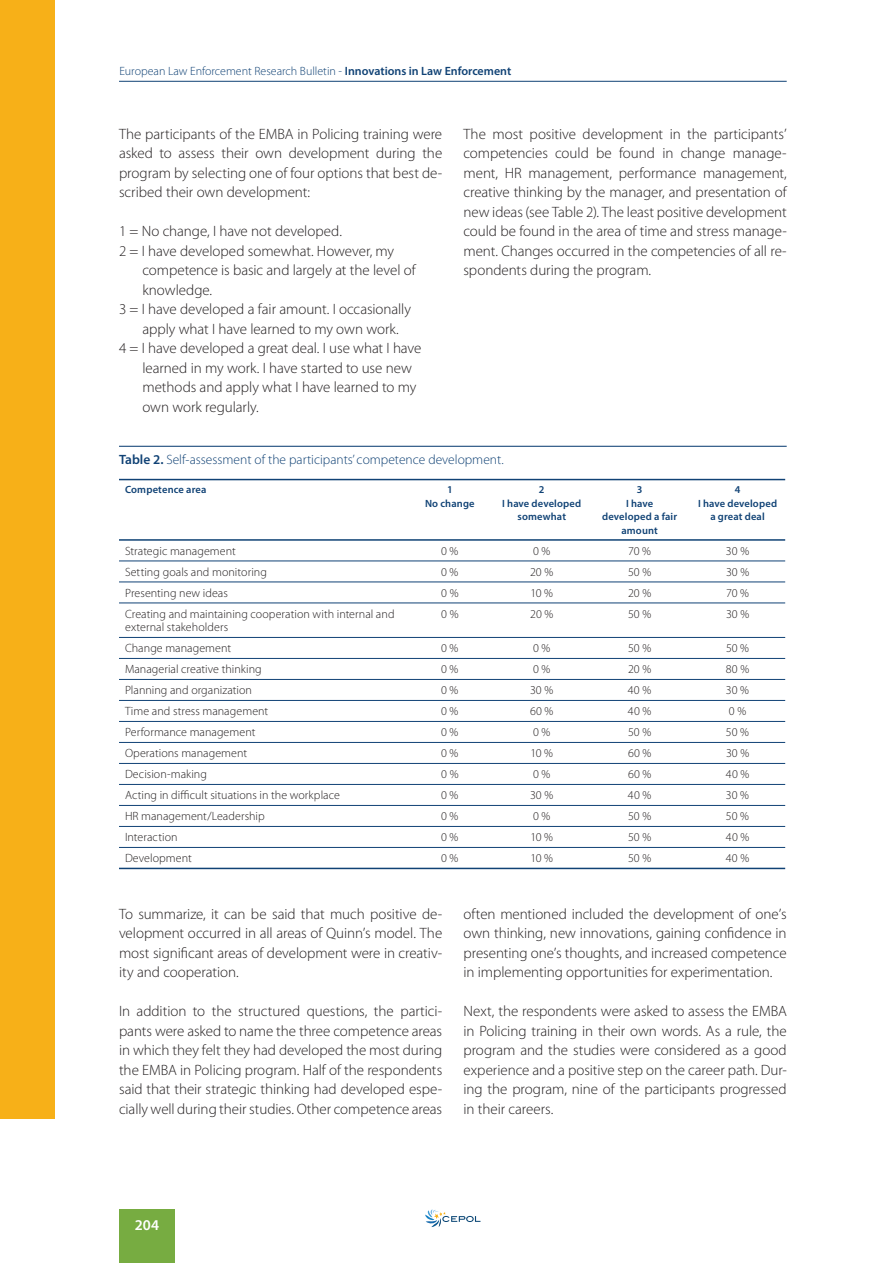
<style>
.page{position:relative;width:893px;height:1263px;background:#fff}
.page>*{position:absolute;margin:0;border:0;box-sizing:border-box;transform-origin:0 0}
.t1{font:300 15px/19.5px "Myriad Pro";color:#231f20;text-align:justify}
.t2{font:600 15px "Myriad Pro";color:#fff}
.t3{font:300 13.5px "Myriad Pro";color:#104275}
.t4{font:300 12px/13.5px "Myriad Pro";color:#231f20}
.t5{font:300 12px "Myriad Pro";color:#104275}
.t6{font:600 10.5px/13.5px "Myriad Pro";letter-spacing:.015em;color:#104275;text-align:center}
.s1{font-weight:600}
</style>
<div class="page">
<div style="left:0;top:0;width:54px;height:1118px;background:#f7b018"></div>
<svg style="left:425px;top:1209px;width:55px;height:18px"></svg>
<div style="left:119px;top:1210px;width:56px;height:53px;background:#77ac41"></div>
<hr style="left:119px;top:81px;width:668px;height:1px;background:#104275">
<hr style="left:119px;top:446px;width:668px;height:1px;background:#104275">
<hr style="left:119px;top:479px;width:666px;height:1px;background:#104275">
<hr style="left:119px;top:539px;width:666px;height:2px;background:#104275">
<hr style="left:119px;top:561px;width:666px;height:1px;background:#104275">
<hr style="left:119px;top:582px;width:666px;height:1px;background:#104275">
<hr style="left:119px;top:603px;width:666px;height:1px;background:#104275">
<hr style="left:119px;top:637px;width:666px;height:1px;background:#104275">
<hr style="left:119px;top:658px;width:666px;height:1px;background:#104275">
<hr style="left:119px;top:679px;width:666px;height:1px;background:#104275">
<hr style="left:119px;top:700px;width:666px;height:1px;background:#104275">
<hr style="left:119px;top:721px;width:666px;height:1px;background:#104275">
<hr style="left:119px;top:742px;width:666px;height:1px;background:#104275">
<hr style="left:119px;top:763px;width:666px;height:1px;background:#104275">
<hr style="left:119px;top:784px;width:666px;height:1px;background:#104275">
<hr style="left:119px;top:805px;width:666px;height:1px;background:#104275">
<hr style="left:119px;top:826px;width:666px;height:1px;background:#104275">
<hr style="left:119px;top:847px;width:666px;height:1px;background:#104275">
<hr style="left:119px;top:868px;width:666px;height:1px;background:#104275">
<p class="t5" style="left:119px;top:66px;width:393px">European Law Enforcement Research Bulletin - <span class="s1">Innovations in Law Enforcement</span></p>
<p class="t1" style="left:119px;top:125px;width:325px">The participants of the EMBA in Policing training were asked to assess their own development during the program by selecting one of four options that best de&shy;scribed their own development:</p>
<p class="t1" style="left:119px;top:222px;width:225px">1 = No change, I have not developed.</p>
<p class="t1" style="left:119px;top:242px;width:277px">2 = I have developed somewhat. However, my</p>
<p class="t1" style="left:142px;top:261px;width:275px">competence is basic and largely at the level of</p>
<p class="t1" style="left:142px;top:281px;width:71px">knowledge.</p>
<p class="t1" style="left:119px;top:300px;width:294px">3 = I have developed a fair amount. I occasionally</p>
<p class="t1" style="left:142px;top:320px;width:258px">apply what I have learned to my own work.</p>
<p class="t1" style="left:119px;top:339px;width:304px">4 = I have developed a great deal. I use what I have</p>
<p class="t1" style="left:142px;top:359px;width:271px">learned in my work. I have started to use new</p>
<p class="t1" style="left:142px;top:378px;width:275px">methods and apply what I have learned to my</p>
<p class="t1" style="left:142px;top:398px;width:118px">own work regularly.</p>
<p class="t1" style="left:463px;top:125px;width:325px">The most positive development in the participants’ competencies could be found in change manage&shy;ment, HR management, performance management, creative thinking by the manager, and presentation of new ideas (see Table 2). The least positive development could be found in the area of time and stress manage&shy;ment. Changes occurred in the competencies of all re&shy;spondents during the program.</p>
<p class="t3" style="left:119px;top:454px;width:386px"><span class="s1">Table 2.</span> Self-assessment of the participants’ competence development.</p>
<p class="t6" style="left:125px;top:484px;width:83px">Competence area</p>
<p class="t6" style="left:425px;top:484px;width:51px">1<br>No change</p>
<p class="t6" style="left:502px;top:484px;width:81px">2<br>I have developed somewhat</p>
<p class="t6" style="left:602px;top:484px;width:76px">3<br>I have developed a fair amount</p>
<p class="t6" style="left:698px;top:484px;width:81px">4<br>I have developed a great deal</p>
<p class="t4" style="left:125px;top:545px;width:112px">Strategic management</p>
<p class="t4" style="left:441px;top:545px;width:19px">0 %</p>
<p class="t4" style="left:533px;top:545px;width:19px">0 %</p>
<p class="t4" style="left:628px;top:545px;width:24px">70 %</p>
<p class="t4" style="left:726px;top:545px;width:25px">30 %</p>
<p class="t4" style="left:125px;top:566px;width:143px">Setting goals and monitoring</p>
<p class="t4" style="left:441px;top:566px;width:19px">0 %</p>
<p class="t4" style="left:530px;top:566px;width:25px">20 %</p>
<p class="t4" style="left:628px;top:566px;width:25px">50 %</p>
<p class="t4" style="left:726px;top:566px;width:25px">30 %</p>
<p class="t4" style="left:125px;top:587px;width:104px">Presenting new ideas</p>
<p class="t4" style="left:441px;top:587px;width:19px">0 %</p>
<p class="t4" style="left:530px;top:587px;width:24px">10 %</p>
<p class="t4" style="left:628px;top:587px;width:25px">20 %</p>
<p class="t4" style="left:726px;top:587px;width:24px">70 %</p>
<p class="t4" style="left:125px;top:608px;width:271px">Creating and maintaining cooperation with internal and external stakeholders</p>
<p class="t4" style="left:441px;top:608px;width:19px">0 %</p>
<p class="t4" style="left:530px;top:608px;width:25px">20 %</p>
<p class="t4" style="left:628px;top:608px;width:25px">50 %</p>
<p class="t4" style="left:726px;top:608px;width:25px">30 %</p>
<p class="t4" style="left:125px;top:643px;width:108px">Change management</p>
<p class="t4" style="left:441px;top:643px;width:19px">0 %</p>
<p class="t4" style="left:533px;top:643px;width:19px">0 %</p>
<p class="t4" style="left:628px;top:643px;width:25px">50 %</p>
<p class="t4" style="left:726px;top:643px;width:25px">50 %</p>
<p class="t4" style="left:125px;top:664px;width:138px">Managerial creative thinking</p>
<p class="t4" style="left:441px;top:664px;width:19px">0 %</p>
<p class="t4" style="left:533px;top:664px;width:19px">0 %</p>
<p class="t4" style="left:628px;top:664px;width:25px">20 %</p>
<p class="t4" style="left:726px;top:664px;width:25px">80 %</p>
<p class="t4" style="left:125px;top:685px;width:129px">Planning and organization</p>
<p class="t4" style="left:441px;top:685px;width:19px">0 %</p>
<p class="t4" style="left:530px;top:685px;width:25px">30 %</p>
<p class="t4" style="left:628px;top:685px;width:25px">40 %</p>
<p class="t4" style="left:726px;top:685px;width:25px">30 %</p>
<p class="t4" style="left:125px;top:706px;width:145px">Time and stress management</p>
<p class="t4" style="left:441px;top:706px;width:19px">0 %</p>
<p class="t4" style="left:530px;top:706px;width:25px">60 %</p>
<p class="t4" style="left:628px;top:706px;width:25px">40 %</p>
<p class="t4" style="left:729px;top:706px;width:19px">0 %</p>
<p class="t4" style="left:125px;top:727px;width:132px">Performance management</p>
<p class="t4" style="left:441px;top:727px;width:19px">0 %</p>
<p class="t4" style="left:533px;top:727px;width:19px">0 %</p>
<p class="t4" style="left:628px;top:727px;width:25px">50 %</p>
<p class="t4" style="left:726px;top:727px;width:25px">50 %</p>
<p class="t4" style="left:125px;top:748px;width:124px">Operations management</p>
<p class="t4" style="left:441px;top:748px;width:19px">0 %</p>
<p class="t4" style="left:530px;top:748px;width:24px">10 %</p>
<p class="t4" style="left:628px;top:748px;width:25px">60 %</p>
<p class="t4" style="left:726px;top:748px;width:25px">30 %</p>
<p class="t4" style="left:125px;top:769px;width:84px">Decision-making</p>
<p class="t4" style="left:441px;top:769px;width:19px">0 %</p>
<p class="t4" style="left:533px;top:769px;width:19px">0 %</p>
<p class="t4" style="left:628px;top:769px;width:25px">60 %</p>
<p class="t4" style="left:726px;top:769px;width:25px">40 %</p>
<p class="t4" style="left:125px;top:790px;width:216px">Acting in difficult situations in the workplace</p>
<p class="t4" style="left:441px;top:790px;width:19px">0 %</p>
<p class="t4" style="left:530px;top:790px;width:25px">30 %</p>
<p class="t4" style="left:628px;top:790px;width:25px">40 %</p>
<p class="t4" style="left:726px;top:790px;width:25px">30 %</p>
<p class="t4" style="left:125px;top:811px;width:141px">HR management/Leadership</p>
<p class="t4" style="left:441px;top:811px;width:19px">0 %</p>
<p class="t4" style="left:533px;top:811px;width:19px">0 %</p>
<p class="t4" style="left:628px;top:811px;width:25px">50 %</p>
<p class="t4" style="left:726px;top:811px;width:25px">50 %</p>
<p class="t4" style="left:125px;top:832px;width:54px">Interaction</p>
<p class="t4" style="left:441px;top:832px;width:19px">0 %</p>
<p class="t4" style="left:530px;top:832px;width:24px">10 %</p>
<p class="t4" style="left:628px;top:832px;width:25px">50 %</p>
<p class="t4" style="left:726px;top:832px;width:25px">40 %</p>
<p class="t4" style="left:125px;top:853px;width:68px">Development</p>
<p class="t4" style="left:441px;top:853px;width:19px">0 %</p>
<p class="t4" style="left:530px;top:853px;width:24px">10 %</p>
<p class="t4" style="left:628px;top:853px;width:25px">50 %</p>
<p class="t4" style="left:726px;top:853px;width:25px">40 %</p>
<p class="t1" style="left:119px;top:905px;width:325px">To summarize, it can be said that much positive de&shy;velopment occurred in all areas of Quinn’s model. The most significant areas of development were in creativ&shy;ity and cooperation.</p>
<p class="t1" style="left:119px;top:1002px;width:325px">In addition to the structured questions, the partici&shy;pants were asked to name the three competence areas in which they felt they had developed the most during the EMBA in Policing program. Half of the respondents said that their strategic thinking had developed espe&shy;cially well during their studies. Other competence areas</p>
<p class="t1" style="left:463px;top:905px;width:325px">often mentioned included the development of one’s own thinking, new innovations, gaining confidence in presenting one’s thoughts, and increased competence in implementing opportunities for experimentation.</p>
<p class="t1" style="left:463px;top:1002px;width:325px">Next, the respondents were asked to assess the EMBA in Policing training in their own words. As a rule, the program and the studies were considered as a good experience and a positive step on the career path. Dur&shy;ing the program, nine of the participants progressed in their careers.</p>
<p class="t2" style="left:135px;top:1219px;width:26px">204</p>
</div>
